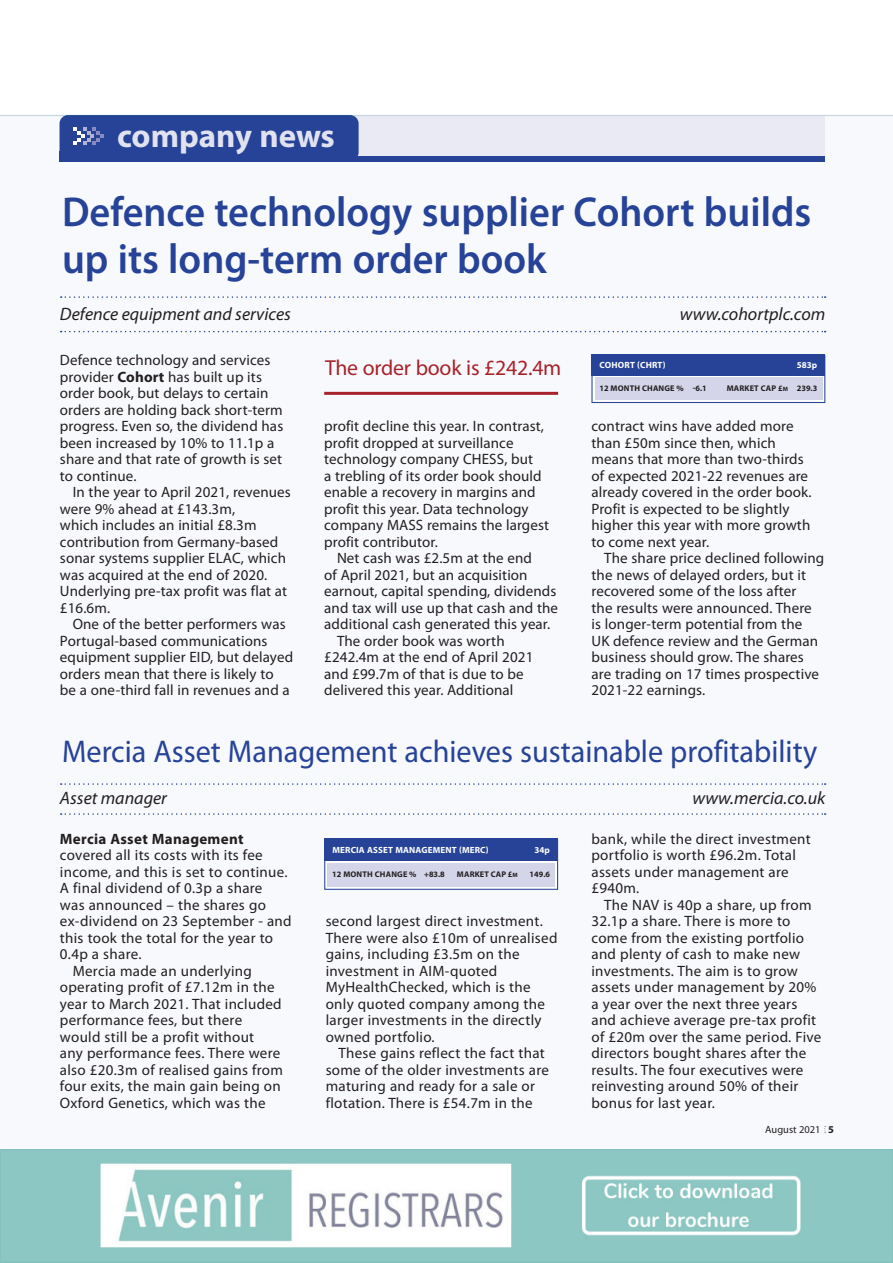
<style>
.page{position:relative;width:893px;height:1263px;background:#fff}
.page>*{position:absolute;margin:0;border:0;box-sizing:border-box;transform-origin:0 0}
.t1{font:600 42px/46.5px "Myriad Pro";color:#264398;scale:.96 1}
.t2{font:700 33px "Myriad Pro";color:#e1e2f0}
.t3{font:31.5px "Myriad Pro";color:#264398;scale:.96 1}
._3mm_indent{font:21.75px "Myriad Pro";letter-spacing:-.01em;color:#a8222b}
.t4{font:italic 18px "Myriad Pro";color:#231f20}
.t5{font:15px/16.5px "Myriad Pro";letter-spacing:.01em;color:#231f20}
.t6{font:10.5px "Myriad Pro";color:#231f20}
.t7{font:700 10.5px "Myriad Pro";color:#231f20}
.t8{font:700 9px "Myriad Pro";letter-spacing:.02em;color:#fff}
.t9{font:700 8.25px "Myriad Pro";letter-spacing:.02em;color:#231f20}
.t10{font:700 8.25px "Myriad Pro";color:#231f20}
.s1{font-weight:700}
.s2{font-size:6.15px}
.s3{font-style:inherit}
</style>
<div class="page">
<div style="left:0;top:115px;width:893px;height:1034px;background:#f2f3f9"></div>
<div style="left:146px;top:116px;width:679px;height:43px;background:#eaeaf4"></div>
<div style="left:60px;top:115px;width:299px;height:46px;background:#264398;border-radius:9px"></div>
<div style="left:60px;top:156px;width:765px;height:6px;background:#264398"></div>
<svg style="left:73px;top:127px;width:31px;height:18px"></svg>
<div style="left:60px;top:152px;width:5px;height:10px;background:#264398"></div>
<div style="left:324px;top:839px;width:234px;height:51px;background:linear-gradient(to right,#fff,#fff);border:1px solid #264398"></div>
<div style="left:324px;top:838px;width:234px;height:23px;background:#264398"></div>
<div style="left:327px;top:863px;width:228px;height:23px;background:#d5d5ea"></div>
<svg style="left:61px;top:296px;width:765px;height:2px"></svg>
<svg style="left:61px;top:331px;width:765px;height:1px"></svg>
<svg style="left:61px;top:783px;width:765px;height:2px"></svg>
<svg style="left:61px;top:813px;width:765px;height:2px"></svg>
<svg style="left:591px;top:375px;width:234px;height:28px"></svg>
<div style="left:591px;top:354px;width:234px;height:21px;background:#264398"></div>
<div style="left:594px;top:378px;width:228px;height:22px;background:#d5d5ea"></div>
<hr style="left:324px;top:392px;width:234px;height:3px;background:#a8222b">
<hr style="left:0;top:115px;width:893px;height:1px;background:#066766">
<div style="left:0;top:1150px;width:893px;height:112px;background:#8dc7c3"></div>
<img style="left:100px;top:1163px;width:701px;height:85px">
<div style="left:0;top:1149px;width:893px;height:114px;border:2px solid #83c1bc"></div>
<p class="t2" style="left:117px;top:115px;width:219px">company news</p>
<p class="t1" style="left:62px;top:188px;width:782px">Defence technology supplier Cohort builds up its long-term order book</p>
<p class="t4" style="left:60px;top:303px;width:232px">Defence equipment and services</p>
<p class="t4" style="left:680px;top:303px;width:147px">www.cohortplc.com</p>
<p class="t5" style="left:60px;top:352px;width:225px">Defence technology and services provider <span class="s1">Cohort</span> has built up its order book, but delays to certain orders are holding back short-term progress. Even so, the dividend has been increased by 10% to 11.1p a share and that rate of growth is set to continue.</p>
<p class="t5" style="left:60px;top:484px;width:232px;text-indent:13px">In the year to April 2021, revenues were 9% ahead at £143.3m,<br>which includes an initial £8.3m contribution from Germany-based sonar systems supplier ELAC, which was acquired at the end of 2020.<br>Underlying pre-tax profit was flat at £16.6m.</p>
<p class="t5" style="left:60px;top:616px;width:235px;text-indent:13px">One of the better performers was Portugal-based communications equipment supplier EID, but delayed orders mean that there is likely to be a one-third fall in revenues and a</p>
<p class="_3mm_indent" style="left:325px;top:354px;width:238px">The order book is £242.4m</p>
<p class="t5" style="left:324px;top:418px;width:226px">profit decline this year. In contrast, profit dropped at surveillance technology company CHESS, but<br>a trebling of its order book should enable a recovery in margins and profit this year. Data technology company MASS remains the largest profit contributor.</p>
<p class="t5" style="left:324px;top:550px;width:235px;text-indent:13px">Net cash was £2.5m at the end<br>of April 2021, but an acquisition earnout, capital spending, dividends and tax will use up that cash and the additional cash generated this year.</p>
<p class="t5" style="left:324px;top:632px;width:211px;text-indent:13px">The order book was worth £242.4m at the end of April 2021 and £99.7m of that is due to be delivered this year. Additional</p>
<p class="t8" style="left:600px;top:359px;width:67px">COHORT (CHRT)</p>
<p class="t8" style="left:797px;top:359px;width:22px">583p</p>
<p class="t9" style="left:600px;top:383px;width:109px">12 MONTH CHANGE % -6.1</p>
<p class="t9" style="left:727px;top:383px;width:92px">MARKET CAP £<span class="s2">m</span> <span class="s3">239.3</span></p>
<p class="t5" style="left:591px;top:418px;width:222px">contract wins have added more than £50m since then, which means that more than two-thirds of expected 2021-22 revenues are already covered in the order book.<br>Profit is expected to be slightly higher this year with more growth to come next year.</p>
<p class="t5" style="left:591px;top:550px;width:234px;text-indent:13px">The share price declined following the news of delayed orders, but it recovered some of the loss after<br>the results were announced. There is longer-term potential from the<br>UK defence review and the German business should grow. The shares are trading on 17 times prospective<br>2021-22 earnings.</p>
<p class="t3" style="left:62px;top:732px;width:788px">Mercia Asset Management achieves sustainable profitability</p>
<p class="t4" style="left:60px;top:787px;width:109px">Asset manager</p>
<p class="t4" style="left:692px;top:787px;width:135px">www.mercia.co.uk</p>
<p class="t5" style="left:60px;top:830px;width:233px"><span class="s1">Mercia Asset Management </span>covered all its costs with its fee income, and this is set to continue.<br>A final dividend of 0.3p a share<br>was announced – the shares go ex-dividend on 23 September - and this took the total for the year to<br>0.4p a share.</p>
<p class="t5" style="left:60px;top:962px;width:225px;text-indent:13px">Mercia made an underlying operating profit of £7.12m in the year to March 2021. That included performance fees, but there would still be a profit without<br>any performance fees. There were also £20.3m of realised gains from four exits, the main gain being on<br>Oxford Genetics, which was the</p>
<p class="t8" style="left:332px;top:844px;width:158px">MERCIA ASSET MANAGEMENT (MERC)</p>
<p class="t8" style="left:534px;top:844px;width:17px">34p</p>
<p class="t9" style="left:332px;top:869px;width:114px">12 MONTH CHANGE % +83.8</p>
<p class="t9" style="left:457px;top:869px;width:62px">MARKET CAP £<span class="s2">m</span></p>
<p class="t10" style="left:530px;top:869px;width:22px">149.6</p>
<p class="t5" style="left:326px;top:913px;width:233px">second largest direct investment.<br>There were also £10m of unrealised gains, including £3.5m on the investment in AIM-quoted<br>MyHealthChecked, which is the only quoted company among the larger investments in the directly owned portfolio.</p>
<p class="t5" style="left:326px;top:1045px;width:225px;text-indent:13px">These gains reflect the fact that some of the older investments are maturing and ready for a sale or flotation. There is £54.7m in the</p>
<p class="t5" style="left:591px;top:830px;width:221px">bank, while the direct investment portfolio is worth £96.2m. Total assets under management are £940m.</p>
<p class="t5" style="left:591px;top:896px;width:231px;text-indent:13px">The NAV is 40p a share, up from<br>32.1p a share. There is more to come from the existing portfolio and plenty of cash to make new investments. The aim is to grow assets under management by 20% a year over the next three years and achieve average pre-tax profit of £20m over the same period. Five directors bought shares after the results. The four executives were reinvesting around 50% of their bonus for last year.</p>
<p class="t6" style="left:765px;top:1123px;width:57px">August 2021</p>
<p class="t7" style="left:828px;top:1123px;width:7px">5</p>
</div>
